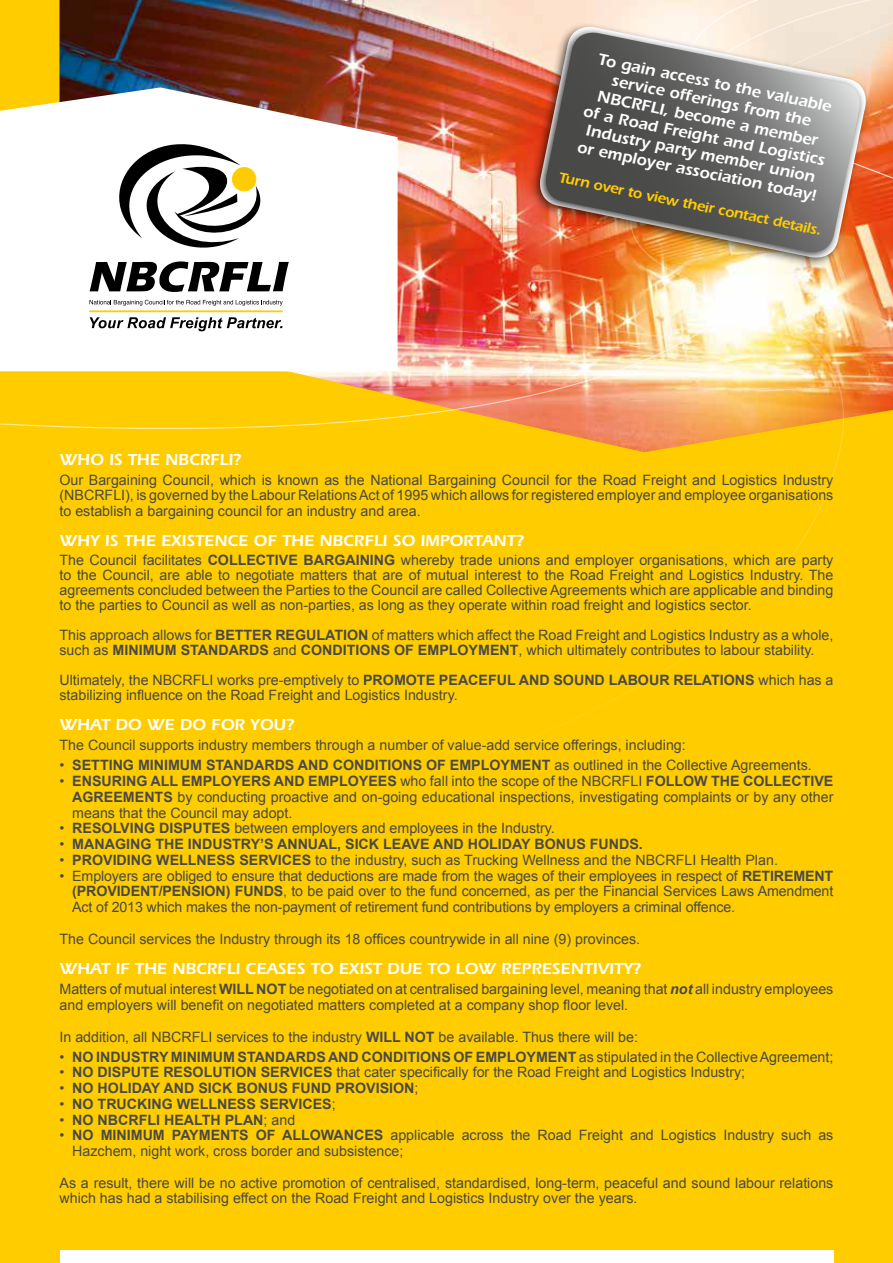
<style>
.page{position:relative;width:893px;height:1263px;background:#fc0}
.page>*{position:absolute;margin:0;border:0;box-sizing:border-box;transform-origin:0 0}
.t1{font:600 16.5px/18px "Itc Eras";color:#fff;text-align:center}
.t2{font:600 15px "Itc Eras";color:#fc0}
.t3{font:14.25px/15.8px "Arial";color:#494948}
.t4{font:700 14.25px "Arial";color:#494948}
.s1{font-weight:700}
.s2{font-weight:400}
.s3{font-weight:700;font-style:italic}
</style>
<div class="page">
<div style="left:60px;top:1250px;width:773px;height:13px;background:#fff"></div>
<img style="left:0;top:0;width:893px;height:781px">
<img style="left:685px;top:0;width:208px;height:382px">
<hr style="left:90px;top:310px;width:193px;height:2px;background:#ffcb05">
<svg style="left:90px;top:317px;width:193px;height:14px;background:#b3b3b3"></svg>
<svg style="left:89px;top:143px;width:200px;height:149px;background:#bcbbb8"></svg>
<svg style="left:89px;top:300px;width:194px;height:6px"></svg>
<div style="left:529px;top:22px;width:342px;height:247px;background:#000;opacity:.5"></div>
<svg style="left:536px;top:23px;width:334px;height:239px;background:#f5c7ac"></svg>
<div style="left:536px;top:27px;width:330px;height:235px;background:#000;opacity:.75"></div>
<img style="left:542px;top:33px;width:322px;height:223px">
<p class="t1" style="left:595px;top:50px;width:248px;rotate:11deg">To gain access to the valuable service offerings from the<br>NBCRFLI, become a member<br>of a Road Freight and Logistics<br>Industry party member union or employer association today!</p>
<p class="t2" style="left:561px;top:167px;width:269px;rotate:12deg">Turn over to view their contact details.</p>
<p class="t1" style="left:60px;top:450px;width:183px">WHO IS THE NBCRFLI?</p>
<p class="t3" style="left:60px;top:472px;width:775px;text-align:justify">Our Bargaining Council, which is known as the National Bargaining Council for the Road Freight and Logistics Industry (NBCRFLI), is governed by the Labour Relations Act of 1995 which allows for registered employer and employee organisations to establish a bargaining council for an industry and area.</p>
<p class="t1" style="left:60px;top:532px;width:466px">WHY IS THE EXISTENCE OF THE NBCRFLI SO IMPORTANT?</p>
<p class="t3" style="left:60px;top:553px;width:775px;line-height:15px;text-align:justify">The Council facilitates <span class="s1">COLLECTIVE BARGAINING</span> whereby trade unions and employer organisations, which are party to the Council, are able to negotiate matters that are of mutual interest to the Road Freight and Logistics Industry. The agreements concluded between the Parties to the Council are called Collective Agreements which are applicable and binding to the parties to Council as well as non-parties, as long as they operate within road freight and logistics sector.</p>
<p class="t3" style="left:60px;top:628px;width:775px;line-height:15px">This approach allows for <span class="s1">BETTER REGULATION</span> of matters which affect the Road Freight and Logistics Industry as a whole, such as <span class="s1">MINIMUM STANDARDS</span> and <span class="s1">CONDITIONS OF EMPLOYMENT</span>, which ultimately contributes to labour stability.</p>
<p class="t3" style="left:60px;top:673px;width:775px;line-height:15px">Ultimately, the NBCRFLI works pre-emptively to <span class="s1">PROMOTE PEACEFUL AND SOUND LABOUR RELATIONS</span> which has a stabilizing influence on the Road Freight and Logistics Industry.</p>
<p class="t1" style="left:60px;top:716px;width:236px">WHAT DO WE DO FOR YOU?</p>
<p class="t3" style="left:60px;top:738px;width:628px">The Council supports industry members through a number of value-add service offerings, including:</p>
<p class="t4" style="left:60px;top:756px;width:754px"><span class="s2">•</span> SETTING MINIMUM STANDARDS AND CONDITIONS OF EMPLOYMENT <span class="s2">as outlined in the Collective Agreements.</span></p>
<p class="t3" style="left:72px;top:773px;width:763px;text-align:justify;text-indent:-13px">• <span class="s1">ENSURING ALL EMPLOYERS AND EMPLOYEES</span> who fall into the scope of the NBCRFLI <span class="s1">FOLLOW THE COLLECTIVE AGREEMENTS</span> by conducting proactive and on-going educational inspections, investigating complaints or by any other means that the Council may adopt.</p>
<p class="t3" style="left:60px;top:821px;width:497px">• <span class="s1">RESOLVING DISPUTES</span> between employers and employees in the Industry.</p>
<p class="t4" style="left:60px;top:835px;width:585px"><span class="s2">•</span> MANAGING THE INDUSTRY’S ANNUAL, SICK LEAVE AND HOLIDAY BONUS FUNDS.</p>
<p class="t3" style="left:60px;top:852px;width:720px">• <span class="s1">PROVIDING WELLNESS SERVICES</span> to the industry, such as Trucking Wellness and the NBCRFLI Health Plan.</p>
<p class="t3" style="left:72px;top:868px;width:763px;text-align:justify;text-indent:-13px">• Employers are obliged to ensure that deductions are made from the wages of their employees in respect of <span class="s1">RETIREMENT (PROVIDENT/PENSION) FUNDS</span>, to be paid over to the fund concerned, as per the Financial Services Laws Amendment Act of 2013 which makes the non-payment of retirement fund contributions by employers a criminal offence.</p>
<p class="t3" style="left:60px;top:931px;width:582px">The Council services the Industry through its 18 offices countrywide in all nine (9) provinces.</p>
<p class="t1" style="left:60px;top:960px;width:583px">WHAT IF THE NBCRFLI CEASES TO EXIST DUE TO LOW REPRESENTIVITY?</p>
<p class="t3" style="left:60px;top:982px;width:775px">Matters of mutual interest <span class="s1">WILL NOT</span> be negotiated on at centralised bargaining level, meaning that <span class="s3">not</span> all industry employees and employers will benefit on negotiated matters completed at a company shop floor level.</p>
<p class="t3" style="left:60px;top:1029px;width:580px">In addition, all NBCRFLI services to the industry <span class="s1">WILL NOT</span> be available. Thus there will be:</p>
<p class="t4" style="left:60px;top:1047px;width:775px"><span class="s2">•</span> NO INDUSTRY MINIMUM STANDARDS AND CONDITIONS OF EMPLOYMENT <span class="s2">as stipulated in the Collective Agreement;</span></p>
<p class="t3" style="left:60px;top:1065px;width:687px">• <span class="s1">NO DISPUTE RESOLUTION SERVICES</span> that cater specifically for the Road Freight and Logistics Industry;</p>
<p class="t4" style="left:60px;top:1079px;width:361px"><span class="s2">•</span> NO HOLIDAY AND SICK BONUS FUND PROVISION<span class="s2">;</span></p>
<p class="t4" style="left:60px;top:1094px;width:278px"><span class="s2">•</span> NO TRUCKING WELLNESS SERVICES<span class="s2">;</span></p>
<p class="t4" style="left:60px;top:1110px;width:237px"><span class="s2">•</span> NO NBCRFLI HEALTH PLAN<span class="s2">; and</span></p>
<p class="t3" style="left:72px;top:1128px;width:763px;text-indent:-13px">• <span class="s1">NO MINIMUM PAYMENTS OF ALLOWANCES</span> applicable across the Road Freight and Logistics Industry such as<br>Hazchem, night work, cross border and subsistence;</p>
<p class="t3" style="left:60px;top:1175px;width:775px">As a result, there will be no active promotion of centralised, standardised, long-term, peaceful and sound labour relations which has had a stabilising effect on the Road Freight and Logistics Industry over the years.</p>
</div>
